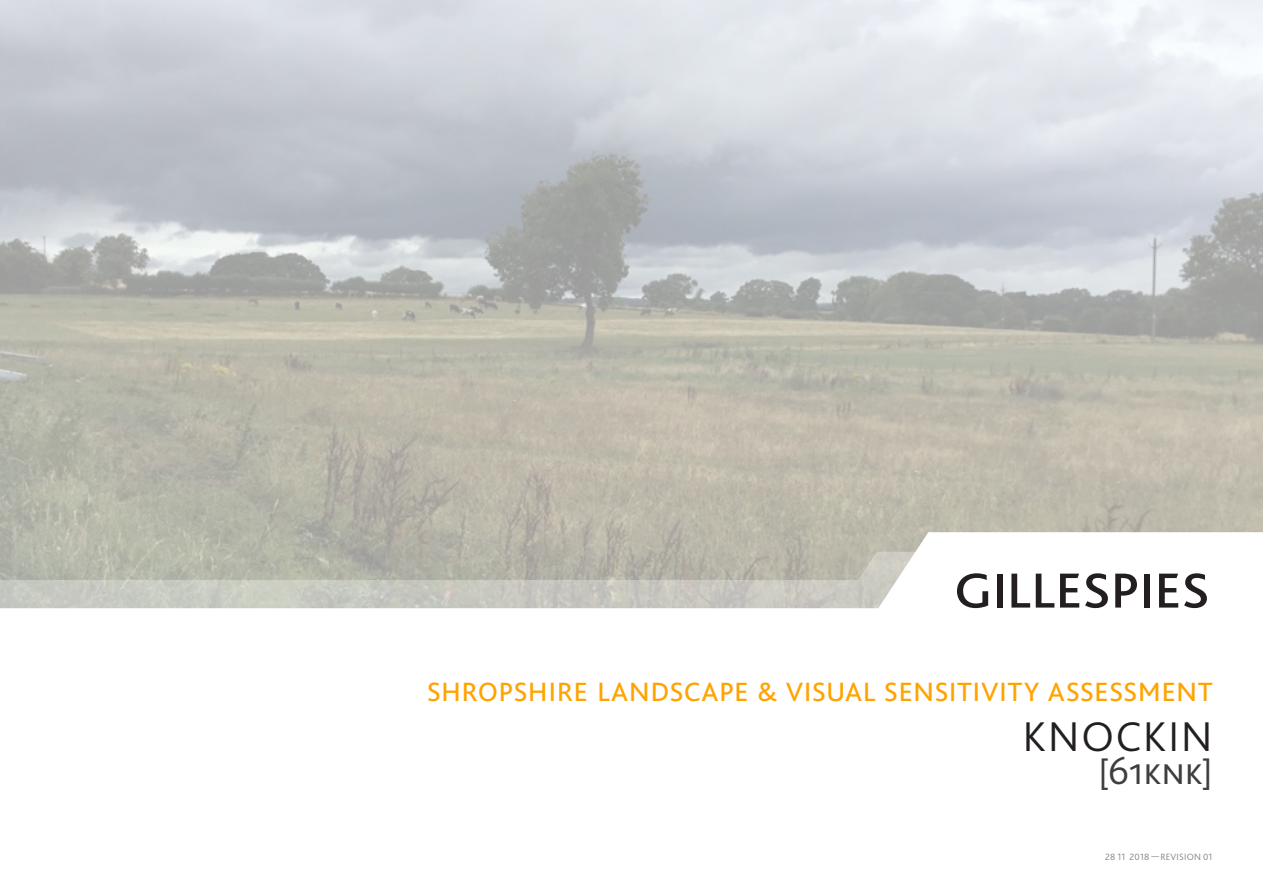
<style>
.page{position:relative;width:1263px;height:893px;background:#fff}
.page>*{position:absolute;margin:0;border:0;box-sizing:border-box;transform-origin:0 0}
.t1{font:300 43.5px "Bliss 2";letter-spacing:.045em;color:#231f20}
.t2{font:300 40.5px "Bliss 2";letter-spacing:-.015em;color:#3e3e3f}
.t3{font:300 37.5px "Bliss 2";color:#ffa300}
.Body_Copy{font:300 9.6px "Bliss 2";letter-spacing:.02em;color:#808285}
</style>
<div class="page">
<img style="left:0;top:0;width:1263px;height:495px">
<svg style="left:0;top:495px;width:1263px;height:114px"></svg>
<svg style="left:957px;top:573px;width:31px;height:35px"></svg>
<div style="left:997px;top:574px;width:5px;height:34px;background:#231f20"></div>
<svg style="left:1011px;top:574px;width:19px;height:34px"></svg>
<svg style="left:1036px;top:574px;width:18px;height:34px"></svg>
<svg style="left:1060px;top:574px;width:19px;height:34px"></svg>
<svg style="left:1085px;top:573px;width:23px;height:35px"></svg>
<svg style="left:1115px;top:574px;width:22px;height:34px"></svg>
<div style="left:1144px;top:574px;width:6px;height:34px;background:#231f20"></div>
<svg style="left:1159px;top:574px;width:19px;height:34px"></svg>
<svg style="left:1184px;top:573px;width:23px;height:35px"></svg>
<p class="t3" style="left:427px;top:666px;width:787px">shropshire landscape &amp; visual sensitivity assessment</p>
<p class="t1" style="left:1023px;top:709px;width:191px">KNOCKIN</p>
<p class="t2" style="left:1098px;top:745px;width:115px">[61knk]</p>
<p class="Body_Copy" style="left:1105px;top:851px;width:109px">28 11 2018 —REVISION 01</p>
</div>
